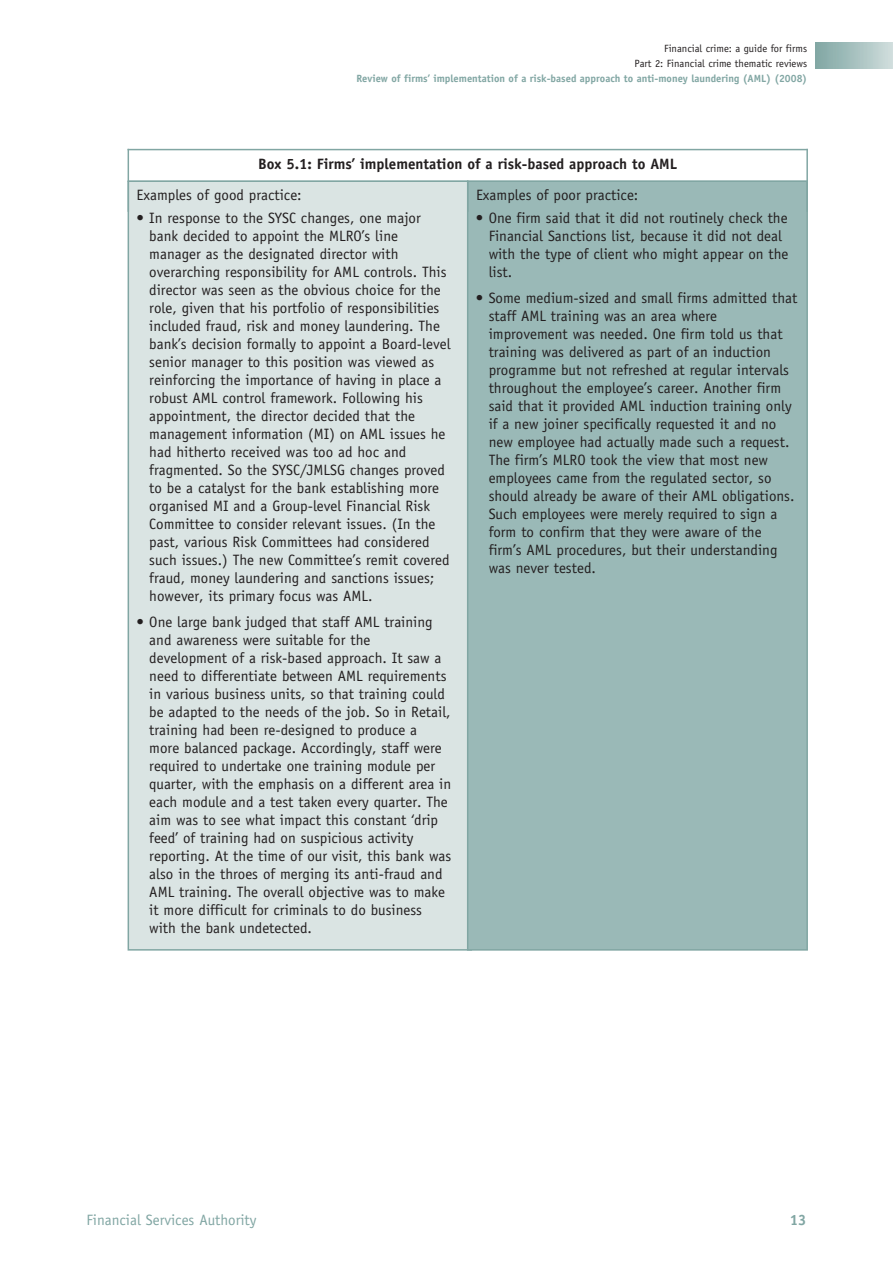
<style>
.page{position:relative;width:893px;height:1263px;background:#fff}
.page>*{position:absolute;margin:0;border:0;box-sizing:border-box;transform-origin:0 0}
.t1{font:15px/18px "Officina Sans Std";color:#231f20}
.t2{font:700 15px "Officina Sans Std";color:#231f20}
.t3{font:15px "Officina Sans Std";color:#81a6a3}
.t4{font:700 15px "Officina Sans Std";color:#81a6a3}
.t5{font:700 10.5px "Officina Sans Std";color:#81a6a3}
.t6{font:10.5px/15px "Officina Sans Std";color:#231f20;text-align:right}
</style>
<div class="page">
<div style="left:815px;top:43px;width:78px;height:25px;background:linear-gradient(to right,#7fa6a3,#cfdddc)"></div>
<div style="left:129px;top:182px;width:342px;height:767px;background:#dae4e3"></div>
<div style="left:468px;top:182px;width:338px;height:767px;background:#9ab9b7"></div>
<div style="left:467px;top:180px;width:341px;height:771px;border:2px solid #81a6a3"></div>
<hr style="left:128px;top:149px;width:1px;height:63px;background:#81a6a3">
<hr style="left:467px;top:180px;width:1px;height:32px;background:#81a6a3">
<hr style="left:806px;top:149px;width:2px;height:63px;background:#81a6a3">
<hr style="left:128px;top:149px;width:680px;height:1px;background:#81a6a3">
<hr style="left:128px;top:180px;width:680px;height:2px;background:#81a6a3">
<p class="t6" style="left:634px;top:42px;width:174px">Financial crime: a guide for firms<br>Part 2: Financial crime thematic reviews</p>
<p class="t5" style="left:356px;top:74px;width:452px">Review of firms’ implementation of a risk-based approach to anti-money laundering (AML) (2008)</p>
<p class="t2" style="left:258px;top:158px;width:421px">Box 5.1: Firms’ implementation of a risk-based approach to AML</p>
<p class="t1" style="left:137px;top:188px;width:167px">Examples of good practice:</p>
<p class="t1" style="left:476px;top:188px;width:164px">Examples of poor practice:</p>
<p class="t1" style="left:149px;top:210px;width:303px;text-indent:-13px">• In response to the SYSC changes, one major bank decided to appoint the MLRO’s line manager as the designated director with overarching responsibility for AML controls. This director was seen as the obvious choice for the role, given that his portfolio of responsibilities included fraud, risk and money laundering. The bank’s decision formally to appoint a Board-level senior manager to this position was viewed as reinforcing the importance of having in place a robust AML control framework. Following his appointment, the director decided that the management information (MI) on AML issues he had hitherto received was too ad hoc and fragmented. So the SYSC/JMLSG changes proved to be a catalyst for the bank establishing more organised MI and a Group-level Financial Risk Committee to consider relevant issues. (In the past, various Risk Committees had considered such issues.) The new Committee’s remit covered fraud, money laundering and sanctions issues; however, its primary focus was AML.</p>
<p class="t1" style="left:149px;top:615px;width:304px;text-indent:-13px">• One large bank judged that staff AML training and awareness were suitable for the development of a risk-based approach. It saw a need to differentiate between AML requirements in various business units, so that training could be adapted to the needs of the job. So in Retail, training had been re-designed to produce a<br>more balanced package. Accordingly, staff were required to undertake one training module per quarter, with the emphasis on a different area in each module and a test taken every quarter. The aim was to see what impact this constant ‘drip feed’ of training had on suspicious activity reporting. At the time of our visit, this bank was also in the throes of merging its anti-fraud and AML training. The overall objective was to make it more difficult for criminals to do business with the bank undetected.</p>
<p class="t1" style="left:489px;top:210px;width:301px;text-indent:-13px">• One firm said that it did not routinely check the Financial Sanctions list, because it did not deal with the type of client who might appear on the list.</p>
<p class="t1" style="left:489px;top:291px;width:310px;text-indent:-13px">• Some medium-sized and small firms admitted that staff AML training was an area where improvement was needed. One firm told us that training was delivered as part of an induction programme but not refreshed at regular intervals throughout the employee’s career. Another firm said that it provided AML induction training only if a new joiner specifically requested it and no new employee had actually made such a request.<br>The firm’s MLRO took the view that most new employees came from the regulated sector, so should already be aware of their AML obligations.<br>Such employees were merely required to sign a form to confirm that they were aware of the firm’s AML procedures, but their understanding was never tested.</p>
<p class="t3" style="left:87px;top:1214px;width:172px">Financial Services Authority</p>
<p class="t4" style="left:790px;top:1214px;width:18px">13</p>
</div>
